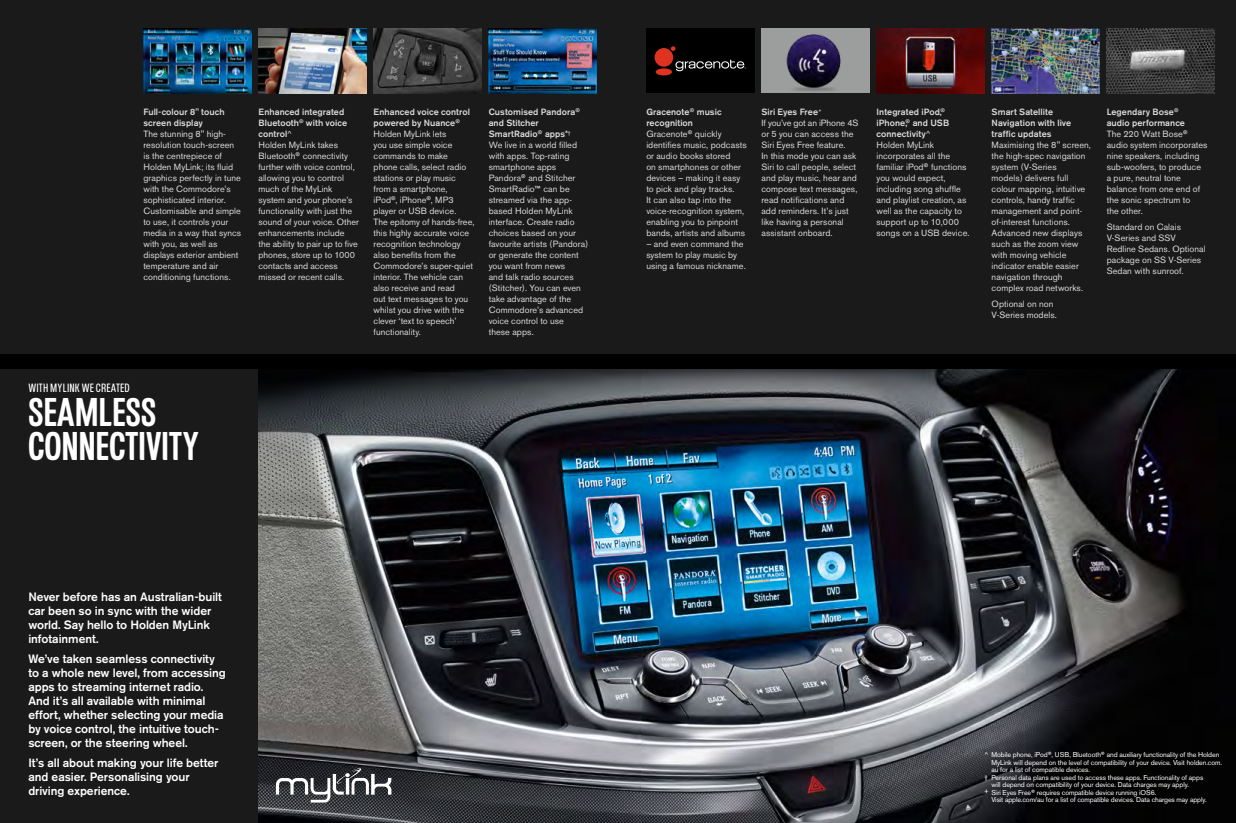
<style>
.page{position:relative;width:1236px;height:823px;background:#fff}
.page>*{position:absolute;margin:0;border:0;box-sizing:border-box;transform-origin:0 0}
.t1{font:40px/34px "Roary Headline";letter-spacing:.01em;color:#fff}
.t2{font:500 12px/14px "Akzidenz Grotesk BE";letter-spacing:-.005em;color:#fff}
.t3{font:500 12px "Roary";letter-spacing:.015em;color:#fff}
.t4{font:9px/11px "Akzidenz Grotesk BE";letter-spacing:.005em;color:#dadada}
.t5{font:500 9px/11px "Akzidenz Grotesk BE";letter-spacing:.005em;color:#dadada}
.t6{font:7px "Akzidenz Grotesk BE";letter-spacing:-.01em;color:#fff}
.s1{font-weight:500}
.s2{font-family:"GM Sans"}
</style>
<div class="page">
<div style="left:0;top:0;width:1236px;height:822px;background:#1a1a1a"></div>
<img style="left:259px;top:369px;width:977px;height:453px">
<img style="left:143px;top:28px;width:108px;height:65px">
<img style="left:876px;top:28px;width:108px;height:65px">
<img style="left:259px;top:28px;width:108px;height:65px">
<div style="left:646px;top:28px;width:109px;height:65px;background:#000"></div>
<div style="left:656px;top:68px;width:16px;height:7px;background:#e03221;border-radius:50%"></div>
<div style="left:654px;top:48px;width:19px;height:19px;background:#e03221;border-radius:50%"></div>
<svg style="left:671px;top:46px;width:4px;height:5px"></svg>
<svg style="left:675px;top:60px;width:71px;height:11px"></svg>
<svg style="left:276px;top:766px;width:115px;height:36px"></svg>
<div style="left:761px;top:28px;width:109px;height:65px;background:#9c9d9d"></div>
<img style="left:786px;top:34px;width:55px;height:57px">
<img style="left:374px;top:28px;width:107px;height:65px">
<div style="left:0;top:354px;width:1236px;height:15px;background:#000"></div>
<img style="left:489px;top:28px;width:108px;height:65px">
<img style="left:992px;top:28px;width:108px;height:65px">
<img style="left:1107px;top:28px;width:108px;height:65px">
<p class="t5" style="left:143px;top:106px;width:83px">Full-colour 8" touch screen display</p>
<p class="t4" style="left:143px;top:128px;width:99px">The stunning 8" high&shy;resolution touch-screen is the centrepiece of<br>Holden MyLink; its fluid graphics perfectly in tune with the Commodore’s sophisticated interior.<br>Customisable and simple to use, it controls your media in a way that syncs with you, as well as displays exterior ambient temperature and air conditioning functions.</p>
<p class="t4" style="left:259px;top:106px;width:102px"><span class="s1">Enhanced integrated<br>Bluetooth</span><span class="s2">®</span> <span class="s1">with voice control</span><span class="s2">^<br></span>Holden MyLink takes<br>Bluetooth<span class="s2">®</span> connectivity further with voice control, allowing you to control much of the MyLink system and your phone’s functionality with just the sound of your voice. Other enhancements include<br>the ability to pair up to five phones, store up to 1000 contacts and access missed or recent calls.</p>
<p class="t4" style="left:374px;top:106px;width:102px"><span class="s1">Enhanced voice control powered by Nuance</span><span class="s2">®<br></span>Holden MyLink lets<br>you use simple voice commands to make<br>phone calls, select radio stations or play music from a smartphone,<br>iPod<span class="s2">®</span>, iPhone<span class="s2">®</span>, MP3 player or USB device.<br>The epitomy of hands-free, this highly accurate voice recognition technology also benefits from the<br>Commodore’s super-quiet interior. The vehicle can also receive and read<br>out text messages to you whilst you drive with the clever ‘text to speech’ functionality.</p>
<p class="t4" style="left:489px;top:106px;width:101px"><span class="s1">Customised Pandora</span><span class="s2">® </span><span class="s1">and Stitcher<br>SmartRadio</span><span class="s2">®</span> <span class="s1">apps</span><span class="s2">*</span><sup>†<br></sup>We live in a world filled with apps. Top-rating smartphone apps<br>Pandora<span class="s2">®</span> and Stitcher<br>SmartRadio<span class="s2">™</span> can be streamed via the app&shy;based Holden MyLink interface. Create radio choices based on your favourite artists (Pandora) or generate the content you want from news<br>and talk radio sources (Stitcher). You can even take advantage of the<br>Commodore’s advanced voice control to use<br>these apps.</p>
<h2 class="t3" style="left:28px;top:381px;width:103px">WITH MYLINK WE CREATED</h2>
<h1 class="t1" style="left:28px;top:395px;width:172px">SEAMLESS<br>CONNECTIVITY</h1>
<h2 class="t2" style="left:28px;top:589px;width:195px">Never before has an Australian-built car been so in sync with the wider world. Say hello to Holden MyLink infotainment.</h2>
<p class="t2" style="left:28px;top:651px;width:199px">We’ve taken seamless connectivity to a whole new level, from accessing apps to streaming internet radio.<br>And it’s all available with minimal effort, whether selecting your media by voice control, the intuitive touch&shy;screen, or the steering wheel.</p>
<h2 class="t2" style="left:28px;top:754px;width:192px">It’s all about making your life better and easier. Personalising your driving experience.</h2>
<p class="t4" style="left:646px;top:106px;width:102px"><span class="s1">Gracenote</span><span class="s2">®</span> <span class="s1">music recognition<br></span>Gracenote<span class="s2">®</span> quickly identifies music, podcasts or audio books stored<br>on smartphones or other devices – making it easy to pick and play tracks.<br>It can also tap into the voice-recognition system, enabling you to pinpoint bands, artists and albums</p>
<p class="t4" style="left:646px;top:238px;width:101px">– and even command the system to play music by using a famous nickname.</p>
<p class="t4" style="left:761px;top:106px;width:99px"><span class="s1">Siri Eyes Free</span><sup>+<br></sup>If you’ve got an iPhone 4S or 5 you can access the<br>Siri Eyes Free feature.<br>In this mode you can ask<br>Siri to call people, select and play music, hear and compose text messages, read notifications and add reminders. It’s just like having a personal assistant onboard.</p>
<p class="t4" style="left:876px;top:106px;width:94px"><span class="s1">Integrated iPod,</span><span class="s2">® </span><span class="s1">iPhone,</span><span class="s2">®</span> <span class="s1">and USB connectivity</span><span class="s2">^<br></span>Holden MyLink incorporates all the familiar iPod<span class="s2">®</span> functions you would expect, including song shuffle and playlist creation, as well as the capacity to support up to 10,000 songs on a USB device.</p>
<p class="t5" style="left:992px;top:106px;width:81px">Smart Satellite<br>Navigation with live traffic updates</p>
<p class="t4" style="left:992px;top:139px;width:101px">Maximising the 8" screen, the high-spec navigation system (V-Series<br>models) delivers full colour mapping, intuitive controls, handy traffic management and point&shy;of-interest functions.<br>Advanced new displays such as the zoom view with moving vehicle indicator enable easier navigation through complex road networks.</p>
<p class="t4" style="left:992px;top:298px;width:67px">Optional on non<br>V-Series models.</p>
<p class="t4" style="left:1107px;top:106px;width:102px"><span class="s1">Legendary Bose</span><span class="s2">®<br></span><span class="s1">audio performance<br></span>The 220 Watt Bose<span class="s2">® </span>audio system incorporates nine speakers, including sub-woofers, to produce a pure, neutral tone balance from one end of the sonic spectrum to<br>the other.</p>
<p class="t4" style="left:1107px;top:221px;width:100px">Standard on Calais<br>V-Series and SSV<br>Redline Sedans. Optional package on SS V-Series<br>Sedan with sunroof.</p>
<p class="t6" style="left:984px;top:750px;width:236px"><span class="s2">^</span> Mobile phone, iPod<span class="s2">®</span>, USB, Bluetooth<span class="s2">®</span> and auxiliary functionality of the Holden</p>
<p class="t6" style="left:991px;top:757px;width:232px">MyLink will depend on the level of compatibility of your device. Visit holden.com.</p>
<p class="t6" style="left:991px;top:765px;width:100px">au for a list of compatible devices.</p>
<p class="t6" style="left:984px;top:772px;width:220px"><span class="s2">†</span> Personal data plans are used to access these apps. Functionality of apps</p>
<p class="t6" style="left:991px;top:780px;width:199px">will depend on compatibility of your device. Data charges may apply.</p>
<p class="t6" style="left:984px;top:787px;width:173px"><sup>+</sup> Siri Eyes Free<span class="s2">®</span> requires compatible device running iOS6.</p>
<p class="t6" style="left:991px;top:795px;width:217px">Visit apple.com/au for a list of compatible devices. Data charges may apply.</p>
</div>
